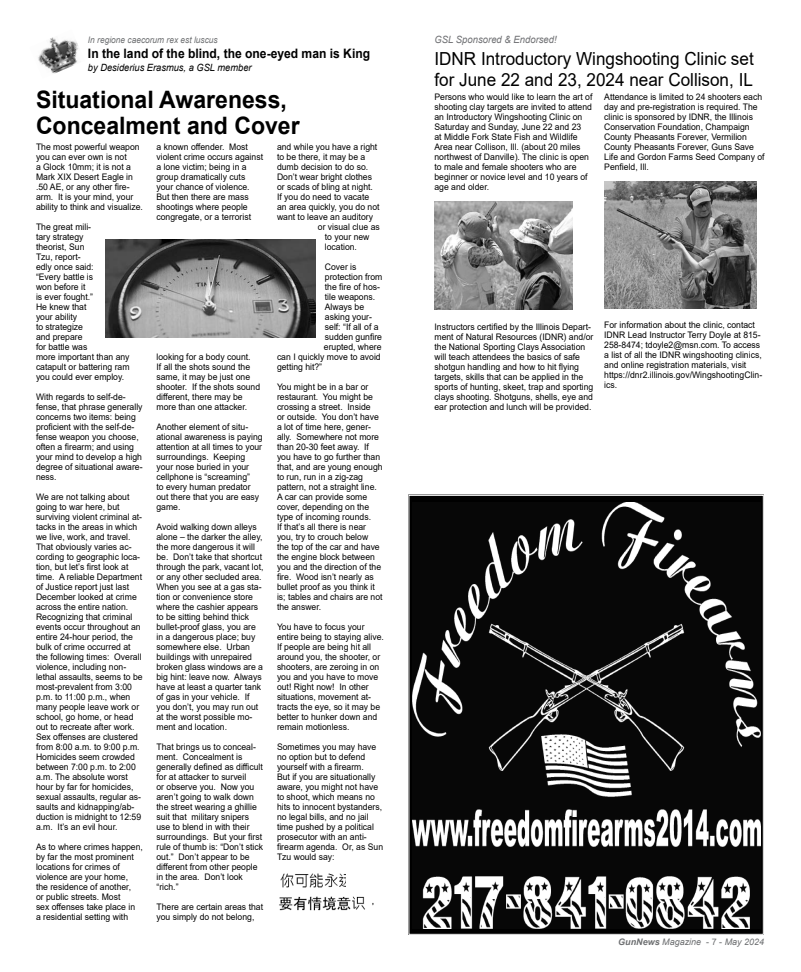
<style>
.page{position:relative;width:801px;height:972px;background:#fff}
.page>*{position:absolute;margin:0;border:0;box-sizing:border-box;transform-origin:0 0}
.t1{font:700 24px/26px "Arial";color:#000;scale:.96 1}
.t2{font:18px/21.6px "Arial";color:#000;scale:.95 1}
.t3{font:700 13px "Arial";color:#000;scale:.93 1}
.t4{font:italic 10px "Arial";color:#000;scale:.93 1}
.t5{font:italic 10px "Arial";color:#6f7073;scale:.95 1}
.t6{font:9px/10px "Arial";color:#000;scale:.96 1}
.t7{font:italic 9px "Arial";color:#6d6f71;scale:.93 1}
.t8{font:italic 9px "Arial";color:#6d6f71}
.s1{font-weight:700}
.s2{font-style:normal}
</style>
<div class="page">
<img style="left:38px;top:37px;width:41px;height:37px">
<img style="left:280px;top:873px;width:66px;height:15px">
<img style="left:279px;top:896px;width:95px;height:15px">
<svg style="left:408px;top:494px;width:356px;height:441px;background:#1d1d1d"></svg>
<div style="left:409px;top:495px;width:355px;height:440px;border:1px solid #fff"></div>
<img style="left:412px;top:502px;width:348px;height:426px">
<img style="left:434px;top:201px;width:139px;height:109px">
<img style="left:604px;top:181px;width:152px;height:127px">
<img style="left:105px;top:240px;width:210px;height:98px">
<p class="t7" style="left:88px;top:34px;width:141px">In regione caecorum rex est luscus</p>
<h3 class="t3" style="left:88px;top:44px;width:305px">In the land of the blind, the one-eyed man is King</h3>
<p class="t4" style="left:88px;top:61px;width:177px">by Desiderius Erasmus, a GSL member</p>
<h1 class="t1" style="left:36px;top:87px;width:276px">Situational Awareness,<br>Concealment and Cover</h1>
<p class="t6" style="left:36px;top:142px;width:113px">The most powerful weapon you can ever own is not<br>a Glock 10mm; it is not a<br>Mark XIX Desert Eagle in .50 AE, or any other fire&shy;arm. It is your mind, your ability to think and visualize.</p>
<p class="t6" style="left:36px;top:222px;width:99px">The great mili-<br>tary strategy<br>theorist, Sun<br>Tzu, report-<br>edly once said:<br>“Every battle is<br>won before it<br>is ever fought.”<br>He knew that<br>your ability<br>to strategize<br>and prepare<br>for battle was<br>more important than any catapult or battering ram you could ever employ.</p>
<p class="t6" style="left:36px;top:392px;width:113px">With regards to self-de&shy;fense, that phrase generally concerns two items: being proficient with the self-de&shy;fense weapon you choose, often a firearm; and using your mind to develop a high degree of situational aware&shy;ness.</p>
<p class="t6" style="left:36px;top:492px;width:113px">We are not talking about going to war here, but surviving violent criminal at&shy;tacks in the areas in which we live, work, and travel.<br>That obviously varies ac&shy;cording to geographic loca&shy;tion, but let’s first look at time. A reliable Department of Justice report just last<br>December looked at crime across the entire nation.<br>Recognizing that criminal events occur throughout an entire 24-hour period, the bulk of crime occurred at the following times: Overall violence, including non&shy;lethal assaults, seems to be most-prevalent from 3:00 p.m. to 11:00 p.m., when many people leave work or school, go home, or head out to recreate after work.<br>Sex offenses are clustered from 8:00 a.m. to 9:00 p.m.<br>Homicides seem crowded between 7:00 p.m. to 2:00 a.m. The absolute worst hour by far for homicides, sexual assaults, regular as&shy;saults and kidnapping/ab&shy;duction is midnight to 12:59 a.m. It’s an evil hour.</p>
<p class="t6" style="left:36px;top:842px;width:113px">As to where crimes happen, by far the most prominent locations for crimes of violence are your home,<br>the residence of another,<br>or public streets. Most<br>sex offenses take place in<br>a residential setting with</p>
<p class="t6" style="left:157px;top:142px;width:113px">a known offender. Most violent crime occurs against a lone victim; being in a group dramatically cuts your chance of violence.<br>But then there are mass shootings where people congregate, or a terrorist</p>
<p class="t6" style="left:157px;top:352px;width:110px">looking for a body count.<br>If all the shots sound the same, it may be just one shooter. If the shots sound different, there may be more than one attacker.</p>
<p class="t6" style="left:157px;top:422px;width:112px">Another element of situ&shy;ational awareness is paying attention at all times to your surroundings. Keeping your nose buried in your cellphone is “screaming”<br>to every human predator out there that you are easy game.</p>
<p class="t6" style="left:157px;top:522px;width:113px">Avoid walking down alleys alone – the darker the alley, the more dangerous it will be. Don’t take that shortcut through the park, vacant lot, or any other secluded area.<br>When you see at a gas sta&shy;tion or convenience store where the cashier appears to be sitting behind thick bullet-proof glass, you are in a dangerous place; buy somewhere else. Urban buildings with unrepaired broken glass windows are a big hint: leave now. Always have at least a quarter tank of gas in your vehicle. If you don’t, you may run out at the worst possible mo&shy;ment and location.</p>
<p class="t6" style="left:157px;top:742px;width:113px">That brings us to conceal&shy;ment. Concealment is generally defined as difficult for at attacker to surveil<br>or observe you. Now you aren’t going to walk down the street wearing a ghillie suit that military snipers use to blend in with their surroundings. But your first rule of thumb is: “Don’t stick out.” Don’t appear to be different from other people in the area. Don’t look “rich.”</p>
<p class="t6" style="left:157px;top:902px;width:113px">There are certain areas that you simply do not belong,</p>
<p class="t6" style="left:277px;top:142px;width:106px">and while you have a right</p>
<p class="t6" style="left:277px;top:152px;width:94px">to be there, it may be a</p>
<p class="t6" style="left:277px;top:162px;width:97px">dumb decision to do so.</p>
<p class="t6" style="left:277px;top:172px;width:101px">Don’t wear bright clothes</p>
<p class="t6" style="left:277px;top:182px;width:102px">or scads of bling at night.</p>
<p class="t6" style="left:277px;top:192px;width:98px">If you do need to vacate</p>
<p class="t6" style="left:277px;top:202px;width:108px">an area quickly, you do not</p>
<p class="t6" style="left:277px;top:212px;width:102px">want to leave an auditory</p>
<p class="t6" style="left:318px;top:222px;width:66px">or visual clue as</p>
<p class="t6" style="left:325px;top:232px;width:48px">to your new</p>
<p class="t6" style="left:325px;top:242px;width:35px">location.</p>
<p class="t6" style="left:325px;top:262px;width:35px">Cover is</p>
<p class="t6" style="left:325px;top:272px;width:62px">protection from</p>
<p class="t6" style="left:325px;top:282px;width:59px">the fire of hos-</p>
<p class="t6" style="left:325px;top:292px;width:54px">tile weapons.</p>
<p class="t6" style="left:325px;top:302px;width:43px">Always be</p>
<p class="t6" style="left:325px;top:312px;width:51px">asking your-</p>
<p class="t6" style="left:325px;top:322px;width:58px">self: “If all of a</p>
<p class="t6" style="left:325px;top:332px;width:61px">sudden gunfire</p>
<p class="t6" style="left:324px;top:342px;width:62px">erupted, where</p>
<p class="t6" style="left:277px;top:352px;width:110px">can I quickly move to avoid</p>
<p class="t6" style="left:277px;top:362px;width:49px">getting hit?”</p>
<p class="t6" style="left:277px;top:382px;width:112px">You might be in a bar or restaurant. You might be crossing a street. Inside<br>or outside. You don’t have a lot of time here, gener&shy;ally. Somewhere not more than 20-30 feet away. If you have to go further than that, and are young enough to run, run in a zig-zag pattern, not a straight line.<br>A car can provide some cover, depending on the type of incoming rounds.<br>If that’s all there is near you, try to crouch below<br>the top of the car and have the engine block between you and the direction of the fire. Wood isn’t nearly as bullet proof as you think it is; tables and chairs are not the answer.</p>
<p class="t6" style="left:277px;top:622px;width:113px">You have to focus your entire being to staying alive.<br>If people are being hit all around you, the shooter, or shooters, are zeroing in on you and you have to move out! Right now! In other situations, movement at&shy;tracts the eye, so it may be better to hunker down and remain motionless.</p>
<p class="t6" style="left:277px;top:742px;width:112px">Sometimes you may have no option but to defend yourself with a firearm.<br>But if you are situationally aware, you might not have to shoot, which means no hits to innocent bystanders, no legal bills, and no jail time pushed by a political prosecutor with an anti&shy;firearm agenda. Or, as Sun<br>Tzu would say:</p>
<p class="t5" style="left:434px;top:33px;width:130px">GSL Sponsored &amp; Endorsed!</p>
<h2 class="t2" style="left:434px;top:48px;width:338px">IDNR Introductory Wingshooting Clinic set for June 22 and 23, 2024 near Collison, IL</h2>
<p class="t6" style="left:434px;top:91px;width:166px">Persons who would like to learn the art of shooting clay targets are invited to attend an Introductory Wingshooting Clinic on Saturday and Sunday, June 22 and 23<br>at Middle Fork State Fish and Wildlife Area near Collison, Ill. (about 20 miles northwest of Danville). The clinic is open to male and female shooters who are beginner or novice level and 10 years of age and older.</p>
<p class="t6" style="left:604px;top:91px;width:169px">Attendance is limited to 24 shooters each day and pre-registration is required. The clinic is sponsored by IDNR, the Illinois Conservation Foundation, Champaign County Pheasants Forever, Vermilion County Pheasants Forever, Guns Save Life and Gordon Farms Seed Company of Penfield, Ill.</p>
<p class="t6" style="left:434px;top:321px;width:167px">Instructors certified by the Illinois Depart&shy;ment of Natural Resources (IDNR) and/or the National Sporting Clays Association will teach attendees the basics of safe shotgun handling and how to hit flying targets, skills that can be applied in the sports of hunting, skeet, trap and sporting clays shooting. Shotguns, shells, eye and ear protection and lunch will be provided.</p>
<p class="t6" style="left:604px;top:320px;width:166px">For information about the clinic, contact IDNR Lead Instructor Terry Doyle at 815- 258-8474; tdoyle2@msn.com. To access a list of all the IDNR wingshooting clinics, and online registration materials, visit https://dnr2.illinois.gov/WingshootingClin&shy;ics.</p>
<p class="t8" style="left:618px;top:936px;width:148px"><span class="s1">GunNews</span> Magazine <span class="s2">- 7 -</span> May 2024</p>
</div>
